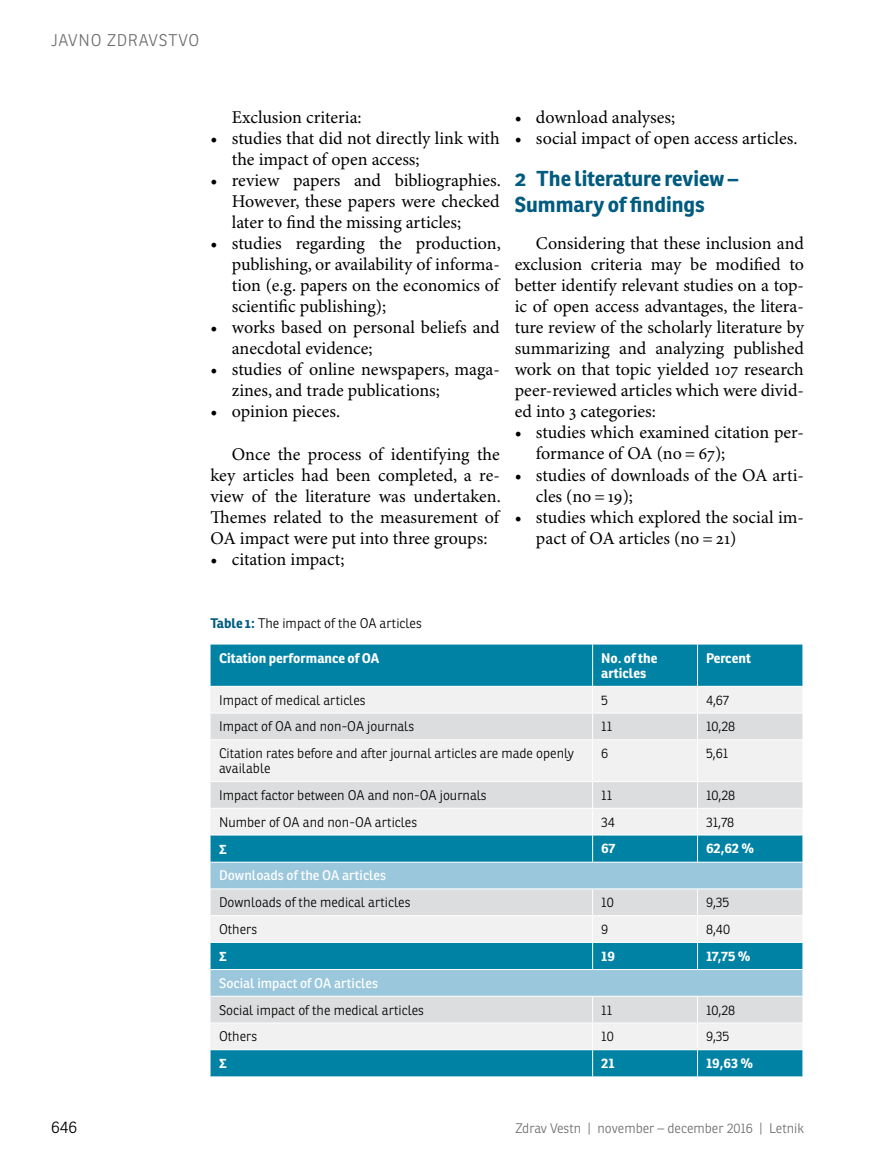
<style>
.page{position:relative;width:872px;height:1166px;background:#fff}
.page>*{position:absolute;margin:0;border:0;box-sizing:border-box;transform-origin:0 0}
.t1{font:700 21px/25.5px "Ronnia";color:#005b7f}
.t2{font:18px/21px "Minion Pro";color:#000}
.t3{font:300 16.5px "Ronnia";letter-spacing:.05em;color:#6d6e71}
.t4{font:300 16.5px "Ronnia";color:#000}
.t5{font:300 13.5px/15px "Ronnia";color:#000}
.t6{font:700 13.5px/15px "Ronnia";color:#fff}
.t7{font:13.5px "Ronnia";color:#fff}
.t8{font:300 13.5px "Ronnia";color:#6d6e71}
.t9{font:700 13.5px "Myriad Pro";color:#fff}
.s1{font-weight:700;color:#005b7f}
</style>
<div class="page">
<div style="left:210px;top:644px;width:592px;height:432px;background:#0082a5"></div>
<div style="left:210px;top:686px;width:592px;height:363px;background:#f1f1f2"></div>
<svg style="left:210px;top:713px;width:592px;height:309px"></svg>
<svg style="left:210px;top:862px;width:592px;height:133px"></svg>
<hr style="left:592px;top:644px;width:1px;height:41px;background:#fff">
<hr style="left:697px;top:644px;width:1px;height:41px;background:#fff">
<hr style="left:210px;top:712px;width:382px;height:1px;background:#fff">
<hr style="left:592px;top:712px;width:105px;height:1px;background:#fff">
<svg style="left:592px;top:686px;width:1px;height:53px"></svg>
<hr style="left:697px;top:712px;width:105px;height:1px;background:#fff">
<svg style="left:697px;top:686px;width:1px;height:53px"></svg>
<hr style="left:210px;top:739px;width:382px;height:1px;background:#fff">
<hr style="left:592px;top:739px;width:105px;height:1px;background:#fff">
<hr style="left:592px;top:740px;width:1px;height:41px;background:#fff">
<hr style="left:697px;top:739px;width:105px;height:1px;background:#fff">
<hr style="left:697px;top:740px;width:1px;height:41px;background:#fff">
<hr style="left:210px;top:781px;width:382px;height:1px;background:#fff">
<hr style="left:592px;top:781px;width:105px;height:1px;background:#fff">
<hr style="left:697px;top:781px;width:105px;height:1px;background:#fff">
<hr style="left:210px;top:807px;width:382px;height:1px;background:#fff">
<hr style="left:592px;top:807px;width:105px;height:1px;background:#fff">
<hr style="left:697px;top:807px;width:105px;height:1px;background:#fff">
<hr style="left:210px;top:834px;width:382px;height:1px;background:#fff">
<hr style="left:592px;top:834px;width:105px;height:1px;background:#fff">
<svg style="left:592px;top:782px;width:1px;height:79px"></svg>
<hr style="left:697px;top:834px;width:105px;height:1px;background:#fff">
<svg style="left:697px;top:782px;width:1px;height:79px"></svg>
<hr style="left:210px;top:915px;width:382px;height:1px;background:#fff">
<hr style="left:592px;top:915px;width:105px;height:1px;background:#fff">
<hr style="left:697px;top:915px;width:105px;height:1px;background:#fff">
<hr style="left:210px;top:941px;width:382px;height:1px;background:#fff">
<hr style="left:592px;top:941px;width:105px;height:1px;background:#fff">
<svg style="left:592px;top:889px;width:1px;height:79px"></svg>
<hr style="left:697px;top:941px;width:105px;height:1px;background:#fff">
<svg style="left:697px;top:889px;width:1px;height:79px"></svg>
<hr style="left:210px;top:1022px;width:382px;height:1px;background:#fff">
<hr style="left:592px;top:1022px;width:105px;height:1px;background:#fff">
<hr style="left:697px;top:1022px;width:105px;height:1px;background:#fff">
<hr style="left:210px;top:1049px;width:382px;height:1px;background:#fff">
<hr style="left:592px;top:1049px;width:105px;height:1px;background:#fff">
<svg style="left:592px;top:996px;width:1px;height:80px"></svg>
<hr style="left:697px;top:1049px;width:105px;height:1px;background:#fff">
<svg style="left:697px;top:996px;width:1px;height:80px"></svg>
<hr style="left:210px;top:685px;width:382px;height:1px;background:#fff">
<hr style="left:592px;top:685px;width:105px;height:1px;background:#fff">
<hr style="left:697px;top:685px;width:105px;height:1px;background:#fff">
<hr style="left:210px;top:861px;width:382px;height:1px;background:#fff">
<hr style="left:592px;top:861px;width:105px;height:1px;background:#fff">
<hr style="left:697px;top:861px;width:105px;height:1px;background:#fff">
<hr style="left:210px;top:888px;width:382px;height:1px;background:#fff">
<hr style="left:592px;top:888px;width:105px;height:1px;background:#fff">
<hr style="left:697px;top:888px;width:105px;height:1px;background:#fff">
<hr style="left:210px;top:968px;width:382px;height:1px;background:#fff">
<hr style="left:592px;top:968px;width:105px;height:1px;background:#fff">
<hr style="left:697px;top:968px;width:105px;height:1px;background:#fff">
<hr style="left:210px;top:995px;width:382px;height:1px;background:#fff">
<hr style="left:592px;top:995px;width:105px;height:1px;background:#fff">
<hr style="left:697px;top:995px;width:105px;height:1px;background:#fff">
<p class="t3" style="left:51px;top:30px;width:150px">Javno zdravstvo</p>
<p class="t2" style="left:232px;top:108px;width:131px">Exclusion criteria:</p>
<p class="t2" style="left:232px;top:129px;width:269px;text-indent:-21px">• studies that did not directly link with the impact of open access;</p>
<p class="t2" style="left:232px;top:171px;width:270px;text-align:justify;text-indent:-21px">• review papers and bibliographies.<br>However, these papers were checked later to find the missing articles;</p>
<p class="t2" style="left:232px;top:234px;width:270px;text-align:justify;text-indent:-21px">• studies regarding the production, publishing, or availability of informa&shy;tion (e.g. papers on the economics of scientific publishing);</p>
<p class="t2" style="left:232px;top:318px;width:269px;text-indent:-21px">• works based on personal beliefs and anecdotal evidence;</p>
<p class="t2" style="left:232px;top:360px;width:269px;text-indent:-21px">• studies of online newspapers, maga&shy;zines, and trade publications;</p>
<p class="t2" style="left:210px;top:402px;width:131px">• opinion pieces.</p>
<p class="t2" style="left:210px;top:444px;width:292px;text-align:justify;text-indent:21px">Once the process of identifying the key articles had been completed, a re&shy;view of the literature was undertaken.<br>Themes related to the measurement of OA impact were put into three groups:</p>
<p class="t2" style="left:210px;top:549px;width:135px">• citation impact;</p>
<p class="t2" style="left:514px;top:108px;width:162px">• download analyses;</p>
<p class="t2" style="left:514px;top:129px;width:284px">• social impact of open access articles.</p>
<p class="t1" style="left:514px;top:166px;width:225px">2 The literature review –<br>Summary of findings</p>
<p class="t2" style="left:514px;top:234px;width:291px;text-align:justify;text-indent:21px">Considering that these inclusion and exclusion criteria may be modified to better identify relevant studies on a top&shy;ic of open access advantages, the litera&shy;ture review of the scholarly literature by summarizing and analyzing published work on that topic yielded 107 research peer-reviewed articles which were divid&shy;ed into 3 categories:</p>
<p class="t2" style="left:536px;top:423px;width:269px;text-indent:-21px">• studies which examined citation per&shy;formance of OA (no = 67);</p>
<p class="t2" style="left:536px;top:465px;width:269px;text-indent:-21px">• studies of downloads of the OA arti&shy;cles (no = 19);</p>
<p class="t2" style="left:536px;top:507px;width:269px;text-indent:-21px">• studies which explored the social im&shy;pact of OA articles (no = 21)</p>
<p class="t5" style="left:210px;top:615px;width:213px"><span class="s1">Table 1:</span> The impact of the OA articles</p>
<p class="t6" style="left:219px;top:650px;width:162px">Citation performance of OA</p>
<p class="t6" style="left:601px;top:650px;width:58px">No. of the articles</p>
<p class="t6" style="left:706px;top:650px;width:46px">Percent</p>
<p class="t5" style="left:219px;top:692px;width:148px">I mpact of medical articles</p>
<p class="t5" style="left:601px;top:692px;width:8px">5</p>
<p class="t5" style="left:706px;top:692px;width:25px">4,67</p>
<p class="t5" style="left:219px;top:718px;width:197px">I mpact of OA and non-OA journals</p>
<p class="t5" style="left:601px;top:718px;width:13px">11</p>
<p class="t5" style="left:706px;top:718px;width:31px">10,28</p>
<p class="t5" style="left:219px;top:745px;width:356px">Citation rates before and after journal articles are made openly available</p>
<p class="t5" style="left:601px;top:745px;width:9px">6</p>
<p class="t5" style="left:706px;top:745px;width:24px">5,61</p>
<p class="t5" style="left:219px;top:787px;width:269px">I mpact factor between OA and non-OA journals</p>
<p class="t5" style="left:601px;top:787px;width:13px">11</p>
<p class="t5" style="left:706px;top:787px;width:31px">10,28</p>
<p class="t5" style="left:219px;top:813px;width:200px">N umber of OA and non-OA articles</p>
<p class="t5" style="left:601px;top:813px;width:15px">34</p>
<p class="t5" style="left:706px;top:813px;width:30px">31,78</p>
<p class="t9" style="left:219px;top:840px;width:9px">Σ</p>
<p class="t6" style="left:601px;top:840px;width:16px">67</p>
<p class="t6" style="left:706px;top:840px;width:50px">62,62 %</p>
<p class="t7" style="left:219px;top:866px;width:169px">Downloads of the OA articles</p>
<p class="t5" style="left:219px;top:894px;width:193px">Downloads of the medical articles</p>
<p class="t5" style="left:601px;top:894px;width:14px">10</p>
<p class="t5" style="left:706px;top:894px;width:25px">9,35</p>
<p class="t5" style="left:219px;top:921px;width:40px">Others</p>
<p class="t5" style="left:601px;top:921px;width:9px">9</p>
<p class="t5" style="left:706px;top:921px;width:26px">8,40</p>
<p class="t9" style="left:219px;top:947px;width:9px">Σ</p>
<p class="t6" style="left:601px;top:947px;width:15px">19</p>
<p class="t6" style="left:706px;top:947px;width:46px">17,75 %</p>
<p class="t7" style="left:219px;top:974px;width:161px">Social impact of OA articles</p>
<p class="t5" style="left:219px;top:1001px;width:206px">Social impact of the medical articles</p>
<p class="t5" style="left:601px;top:1001px;width:13px">11</p>
<p class="t5" style="left:706px;top:1001px;width:31px">10,28</p>
<p class="t5" style="left:219px;top:1028px;width:40px">Others</p>
<p class="t5" style="left:601px;top:1028px;width:14px">10</p>
<p class="t5" style="left:706px;top:1028px;width:25px">9,35</p>
<p class="t9" style="left:219px;top:1054px;width:9px">Σ</p>
<p class="t6" style="left:601px;top:1055px;width:15px">21</p>
<p class="t6" style="left:706px;top:1055px;width:49px">19,63 %</p>
<p class="t4" style="left:51px;top:1116px;width:28px">646</p>
<p class="t8" style="left:515px;top:1119px;width:290px">Zdrav Vestn | november – december 2016 | Letnik</p>
</div>
